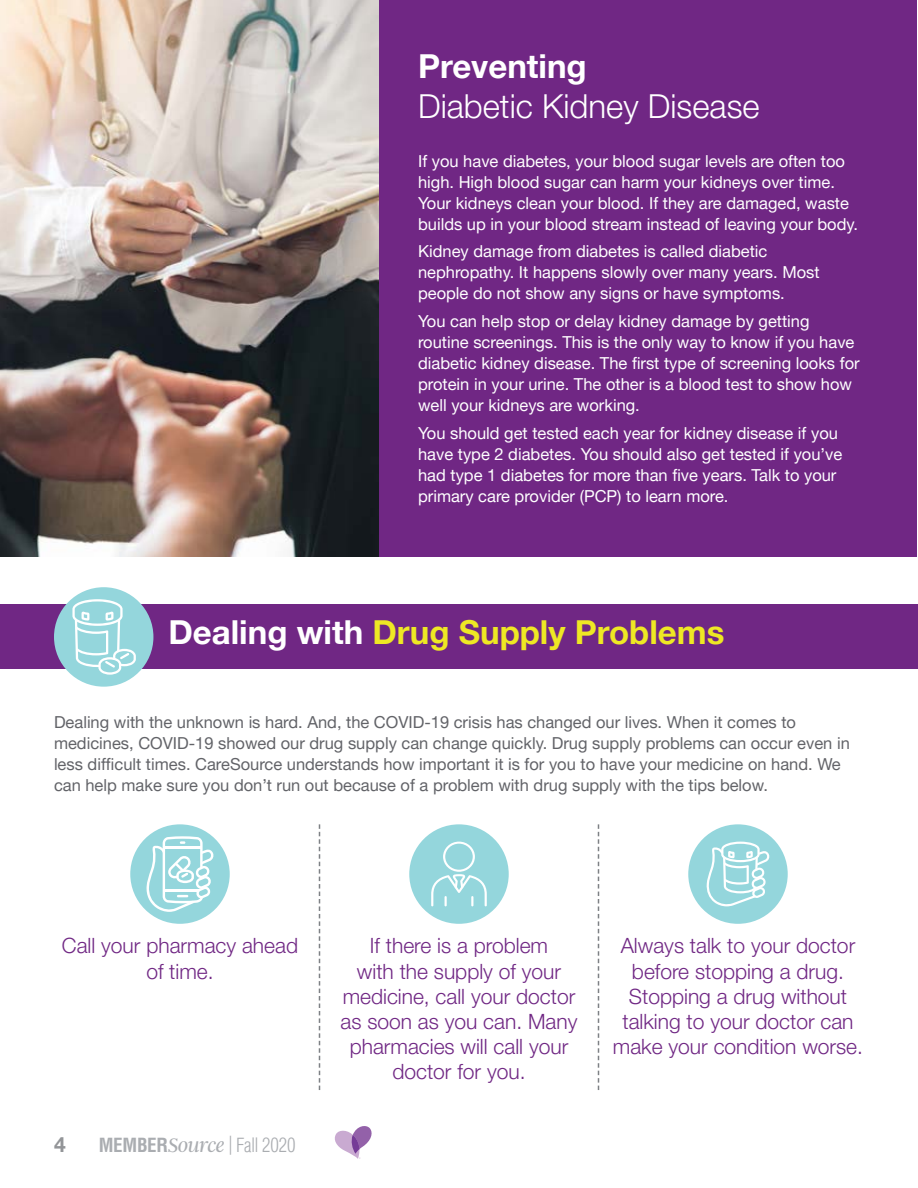
<style>
.page{position:relative;width:918px;height:1188px;background:#fff}
.page>*{position:absolute;margin:0;border:0;box-sizing:border-box;transform-origin:0 0}
.t1{font:700 33px "Helvetica Neue LT Pro";color:#eee824}
.t2{font:300 33px "Helvetica Neue LT Pro";color:#fff}
.t3{font:700 33px "Helvetica Neue LT Pro";color:#fff}
.t4{font:300 21px/25.2px "Helvetica Neue LT Pro";color:#702784;text-align:center}
.t5{font:700 21px "Helvetica Neue LT Pro";color:#939598}
.t6{font:300 condensed 19.05px "Helvetica LT Pro";letter-spacing:-.015em;color:#aaadb1}
.t7{font:16.5px/21px "Helvetica Neue LT Pro";color:#fff}
.t8{font:16.5px/21px "Helvetica Neue LT Pro";color:#626368}
.s1{color:#fff}
.s2{font-weight:700}
.s3{font-family:"Argent CF";font-style:italic;font-stretch:normal;font-size:21.45px}
</style>
<div class="page">
<div style="left:0;top:605px;width:918px;height:64px;background:#702784"></div>
<div style="left:54px;top:587px;width:99px;height:100px;background:#94d6dc;border-radius:50%"></div>
<svg style="left:72px;top:599px;width:64px;height:76px"></svg>
<div style="left:409px;top:824px;width:100px;height:100px;background:#94d6dc;border-radius:50%"></div>
<div style="left:688px;top:824px;width:100px;height:100px;background:#94d6dc;border-radius:50%"></div>
<div style="left:130px;top:824px;width:100px;height:100px;background:#94d6dc;border-radius:50%"></div>
<svg style="left:146px;top:836px;width:68px;height:76px"></svg>
<svg style="left:431px;top:842px;width:56px;height:64px"></svg>
<svg style="left:706px;top:842px;width:64px;height:64px"></svg>
<svg style="left:319px;top:824px;width:1px;height:266px"></svg>
<svg style="left:598px;top:824px;width:1px;height:266px"></svg>
<img style="left:0;top:0;width:380px;height:557px">
<div style="left:380px;top:0;width:537px;height:557px;background:#702784"></div>
<svg style="left:335px;top:1126px;width:37px;height:33px"></svg>
<h1 class="t3" style="left:418px;top:46px;width:170px">Preventing</h1>
<h1 class="t2" style="left:418px;top:86px;width:343px">Diabetic Kidney Disease</h1>
<p class="t7" style="left:418px;top:150px;width:442px">If you have diabetes, your blood sugar levels are often too high. High blood sugar can harm your kidneys over time.<br>Your kidneys clean your blood. If they are damaged, waste builds up in your blood stream instead of leaving your body.</p>
<p class="t7" style="left:418px;top:241px;width:403px">Kidney damage from diabetes is called diabetic nephropathy. It happens slowly over many years. Most people do not show any signs or have symptoms.</p>
<p class="t7" style="left:418px;top:310px;width:443px">You can help stop or delay kidney damage by getting routine screenings. This is the only way to know if you have diabetic kidney disease. The first type of screening looks for protein in your urine. The other is a blood test to show how well your kidneys are working.</p>
<p class="t7" style="left:418px;top:422px;width:426px">You should get tested each year for kidney disease if you have type 2 diabetes. You should also get tested if you’ve had type 1 diabetes for more than five years. Talk to your primary care provider (PCP) to learn more.</p>
<h1 class="t1" style="left:168px;top:612px;width:557px"><span class="s1">Dealing with</span> Drug Supply Problems</h1>
<p class="t8" style="left:54px;top:711px;width:797px">Dealing with the unknown is hard. And, the COVID-19 crisis has changed our lives. When it comes to medicines, COVID-19 showed our drug supply can change quickly. Drug supply problems can occur even in less difficult times. CareSource understands how important it is for you to have your medicine on hand. We can help make sure you don’t run out because of a problem with drug supply with the tips below.</p>
<p class="t4" style="left:62px;top:933px;width:238px">Call your pharmacy ahead of time.</p>
<p class="t4" style="left:341px;top:933px;width:238px">If there is a problem<br>with the supply of your medicine, call your doctor as soon as you can. Many pharmacies will call your doctor for you.</p>
<p class="t4" style="left:613px;top:933px;width:252px">Always talk to your doctor before stopping a drug.<br>Stopping a drug without talking to your doctor can make your condition worse.</p>
<p class="t5" style="left:54px;top:1132px;width:13px">4</p>
<p class="t6" style="left:99px;top:1133px;width:198px"><span class="s2">MEMBER</span><span class="s3">Source</span> | Fall 2020</p>
</div>
